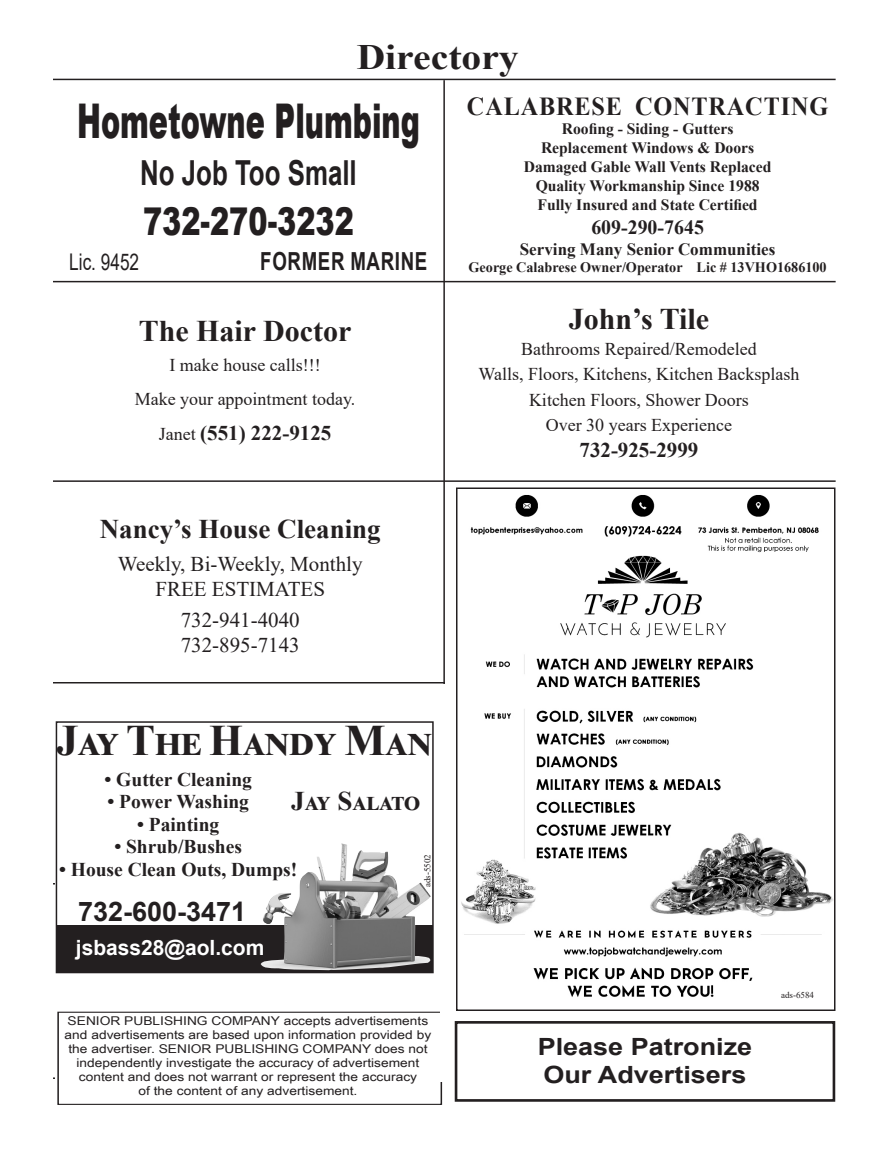
<style>
.page{position:relative;width:891px;height:1161px;background:#fff}
.page>*{position:absolute;margin:0;border:0;box-sizing:border-box;transform-origin:0 0}
.t1{font:700 61.5px "Times New Roman";letter-spacing:-.01em;color:#231f20}
.t2{font:900 47.85px "Arial";color:#231f20;scale:.6 1}
.t3{font:700 43.5px "Times New Roman";letter-spacing:-.01em;color:#231f20}
.t4{font:900 38.25px "Arial";color:#231f20;scale:.75 1}
.t5{font:700 35.7px "Times New Roman";color:#231f20;scale:1.11 1}
.t6{font:700 34.5px "Arial";color:#231f20;scale:.75 1}
.t7{font:31.5px "Minion Pro";color:#231f20}
.t8{font:700 30px "Times New Roman";color:#231f20}
.t9{font:700 27px "Times New Roman";color:#231f20}
.t10{font:700 27px "Arial";color:#231f20}
.t11{font:700 25.95px "Times New Roman";letter-spacing:.035em;color:#231f20;scale:.94 1}
.t12{font:700 24.9px "Arial";letter-spacing:.035em;color:#231f20;scale:.75 1}
.t13{font:700 23.7px/27.8px "Arial";color:#231f20;scale:1.14 1}
.t14{font:22.95px "Arial";color:#231f20;scale:.75 1}
.t15{font:21px/25.2px "Times New Roman";color:#231f20;text-align:center}
.t16{font:700 21px "Times New Roman";color:#231f20}
.t17{font:700 21px "Arial";color:#fff}
.t18{font:700 20.1px "Times New Roman";color:#231f20}
.t19{font:700 19.5px "Times New Roman";color:#231f20}
.t20{font:18px/25.5px "Times New Roman";color:#231f20;text-align:center}
.t21{font:700 17.25px "Times New Roman";color:#231f20}
.t22{font:700 15.9px/19px "Times New Roman";color:#231f20;text-align:center}
.t23{font:700 14.4px "Times New Roman";color:#231f20}
.t24{font:12.15px/13.8px "Arial Narrow";color:#231f20;text-align:center;scale:1.39 1}
.t25{font:9px "Times New Roman";color:#231f20}
.s1{font-weight:400;font-size:18px}
</style>
<div class="page">
<hr style="left:54px;top:79px;width:782px;height:1px;background:#231f20">
<hr style="left:443px;top:80px;width:2px;height:997px;background:#231f20">
<hr style="left:54px;top:281px;width:782px;height:1px;background:#231f20">
<hr style="left:54px;top:480px;width:782px;height:2px;background:#231f20">
<hr style="left:54px;top:682px;width:782px;height:2px;background:#231f20">
<hr style="left:54px;top:883px;width:782px;height:2px;background:#231f20">
<hr style="left:54px;top:1077px;width:782px;height:2px;background:#231f20">
<div style="left:56px;top:760px;width:385px;height:319px;background:#fff"></div>
<div style="left:56px;top:721px;width:378px;height:252px;border:2px solid #231f20"></div>
<div style="left:56px;top:926px;width:376px;height:47px;background:#231f20"></div>
<img style="left:261px;top:844px;width:171px;height:126px">
<div style="left:57px;top:1012px;width:385px;height:93px;border:1px solid #231f20"></div>
<div style="left:446px;top:482px;width:409px;height:604px;background:#fff"></div>
<div style="left:441px;top:684px;width:108px;height:397px;background:#fff"></div>
<img style="left:461px;top:495px;width:372px;height:502px">
<div style="left:456px;top:488px;width:380px;height:523px;border:2px solid #231f20"></div>
<div style="left:455px;top:1021px;width:380px;height:81px;border:3px solid #231f20"></div>
<h3 class="t5" style="left:363px;top:22px;width:147px">Directory</h3>
<h3 class="t11" style="left:467px;top:87px;width:386px">CALABRESE CONTRACTING</h3>
<h3 class="t22" style="left:524px;top:118px;width:249px">Roofing - Siding - Gutters<br>Replacement Windows &amp; Doors<br>Damaged Gable Wall Vents Replaced<br>Quality Workmanship Since 1988<br>Fully Insured and State Certified</h3>
<h3 class="t18" style="left:591px;top:213px;width:114px">609-290-7645</h3>
<h3 class="t21" style="left:520px;top:236px;width:257px">Serving Many Senior Communities</h3>
<p class="t23" style="left:469px;top:257px;width:360px">George Calabrese Owner/Operator Lic # 13VHO1686100</p>
<h3 class="t5" style="left:357px;top:31px;width:147px">Directory</h3>
<h2 class="t2" style="left:77px;top:86px;width:573px">Hometowne Plumbing</h2>
<h3 class="t6" style="left:140px;top:149px;width:290px">No Job Too Small</h3>
<h3 class="t4" style="left:143px;top:193px;width:283px">732-270-3232</h3>
<h3 class="t14" style="left:69px;top:246px;width:95px">Lic. 9452</h3>
<h3 class="t12" style="left:260px;top:244px;width:224px">FORMER MARINE</h3>
<h3 class="t8" style="left:139px;top:309px;width:214px">The Hair Doctor</h3>
<h3 class="t20" style="left:135px;top:347px;width:222px;line-height:34.5px">I make house calls!!!<br>Make your appointment today.</h3>
<h3 class="t16" style="left:159px;top:417px;width:174px"><span class="s1">Janet</span> (551) 222-9125</h3>
<h3 class="t9" style="left:100px;top:509px;width:283px">Nancy’s House Cleaning</h3>
<h3 class="t15" style="left:118px;top:550px;width:246px">Weekly, Bi-Weekly, Monthly<br>FREE ESTIMATES</h3>
<h3 class="t15" style="left:181px;top:607px;width:120px;text-align:left">732-941-4040<br>732-895-7143</h3>
<h3 class="t3" style="left:56px;top:709px;width:378px">JAY THE HANDY MAN</h3>
<h3 class="t19" style="left:105px;top:765px;width:149px">• Gutter Cleaning</h3>
<h3 class="t19" style="left:107px;top:788px;width:143px">• Power Washing</h3>
<h3 class="t19" style="left:137px;top:810px;width:84px">• Painting</h3>
<h3 class="t19" style="left:114px;top:833px;width:129px">• Shrub/Bushes</h3>
<h3 class="t19" style="left:59px;top:855px;width:240px">• House Clean Outs, Dumps!</h3>
<h3 class="t10" style="left:78px;top:892px;width:170px">732-600-3471</h3>
<h3 class="t9" style="left:291px;top:781px;width:131px">JAY SALATO</h3>
<p class="t25" style="left:421px;top:887px;width:34px;rotate:-90deg">ads-5502</p>
<h3 class="t17" style="left:76px;top:933px;width:190px">jsbass28@aol.com</h3>
<h3 class="t8" style="left:569px;top:298px;width:142px">John’s Tile</h3>
<h3 class="t20" style="left:478px;top:335px;width:323px">Bathrooms Repaired/Remodeled<br>Walls, Floors, Kitchens, Kitchen Backsplash Kitchen Floors, Shower Doors<br>Over 30 years Experience</h3>
<h3 class="t16" style="left:580px;top:435px;width:120px">732-925-2999</h3>
<p class="t25" style="left:781px;top:989px;width:34px">ads-6584</p>
<p class="t24" style="left:65px;top:1014px;width:265px">SENIOR PUBLISHING COMPANY accepts advertisements and advertisements are based upon information provided by the advertiser. SENIOR PUBLISHING COMPANY does not independently investigate the accuracy of advertisement content and does not warrant or represent the accuracy<br>of the content of any advertisement.</p>
<h3 class="t13" style="left:538px;top:1034px;width:190px">Please Patronize<br>Our Advertisers</h3>
<h3 class="t7" style="left:517px;top:1031px;width:233px">Call 888-637-3200</h3>
<h1 class="t1" style="left:56px;top:1041px;width:530px">JAY THE HANDY MAN</h1>
</div>
